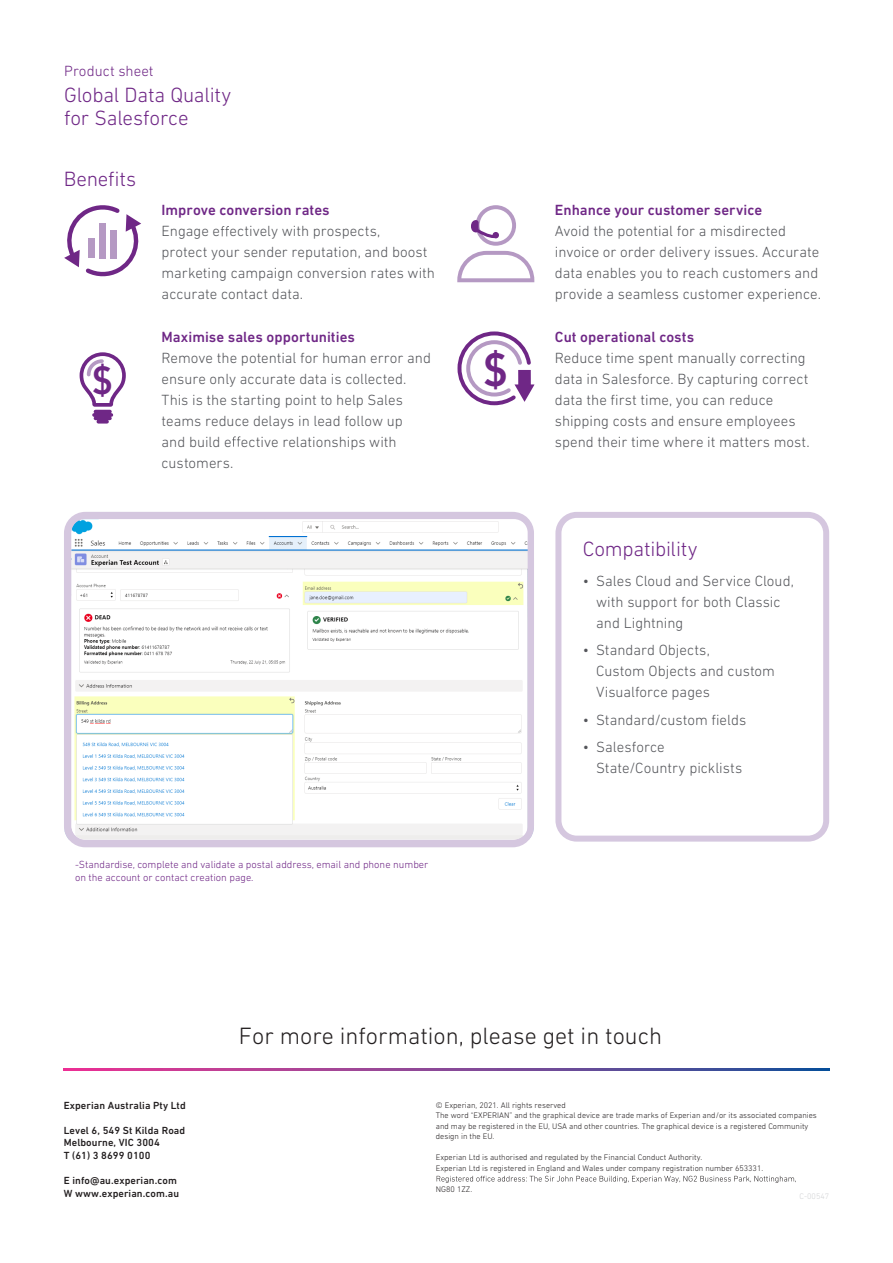
<style>
.page{position:relative;width:893px;height:1263px;background:#fff}
.page>*{position:absolute;margin:0;border:0;box-sizing:border-box;transform-origin:0 0}
.t1{font:500 48px "DIN Next LT Pro";color:#6f2786}
.t2{font:500 40.5px "DIN Next LT Pro";color:#6f2786}
.t3{font:300 24px "DIN Next LT Pro";color:#231f20}
.t4{font:300 21px/22.5px "DIN Next LT Pro";letter-spacing:-.01em;color:#6f2786}
.t5{font:300 15px/21px "DIN Next LT Pro";color:#54555a}
.t6{font:300 15px "DIN Next LT Pro";letter-spacing:.005em;color:#6f2786}
.t7{font:500 10.5px/12.6px "DIN Next LT Pro";letter-spacing:.01em;color:#231f20}
.t8{font:300 10.5px/12.6px "DIN Next W1 G";color:#6f2786}
.t9{font:300 10.5px "DIN Next LT Pro";letter-spacing:.015em;color:#6f2786}
.t10{font:300 8.25px/10.5px "DIN Next LT Pro";color:#231f20}
.t11{font:300 8.25px "DIN Next LT Pro";color:#d1d2d4}
.s1{font-weight:500;color:#6f2786}
</style>
<div class="page">
<svg style="left:64px;top:1069px;width:765px;height:1px"></svg>
<svg style="left:221px;top:226px;width:8px;height:10px"></svg>
<svg style="left:232px;top:436px;width:8px;height:11px"></svg>
<svg style="left:64px;top:206px;width:77px;height:69px"></svg>
<svg style="left:457px;top:205px;width:77px;height:77px"></svg>
<svg style="left:457px;top:331px;width:77px;height:74px"></svg>
<svg style="left:80px;top:352px;width:46px;height:55px"></svg>
<hr style="left:95px;top:410px;width:15px;height:3px;background:#6f2786">
<hr style="left:94px;top:413px;width:17px;height:4px;background:#6f2786">
<hr style="left:95px;top:416px;width:15px;height:4px;background:#6f2786">
<svg style="left:98px;top:420px;width:9px;height:4px"></svg>
<div style="left:64px;top:512px;width:470px;height:335px;border:8px solid #d5c7df;border-radius:17px"></div>
<div style="left:555px;top:512px;width:274px;height:330px;border:6px solid #d5c7df;border-radius:18px"></div>
<svg style="left:437px;top:1176px;width:359px;height:7px"></svg>
<img style="left:71px;top:519px;width:457px;height:320px">
<p class="t6" style="left:64px;top:62px;width:91px">Product sheet</p>
<p class="t4" style="left:64px;top:84px;width:169px">Global Data Quality for Salesforce</p>
<p class="t4" style="left:64px;top:167px;width:74px">Benefits</p>
<p class="t2" style="left:91px;top:357px;width:24px">$</p>
<p class="t5" style="left:162px;top:200px;width:275px"><span class="s1">Improve conversion rates<br></span>Engage e ectively with prospects,<br>protect your sender reputation, and boost marketing campaign conversion rates with accurate contact data.</p>
<p class="t5" style="left:162px;top:326px;width:271px"><span class="s1">Maximise sales opportunities<br></span>Remove the potential for human error and ensure only accurate data is collected.<br>This is the starting point to help Sales teams reduce delays in lead follow up<br>and build e ective relationships with customers.</p>
<p class="t1" style="left:482px;top:342px;width:28px">$</p>
<p class="t9" style="left:64px;top:856px;width:431px">- Standardise, complete and validate a postal address on the account or contact creation page.</p>
<p class="t8" style="left:75px;top:858px;width:355px">-Standardise, complete and validate a postal address, email and phone number on the account or contact creation page.</p>
<p class="t5" style="left:555px;top:200px;width:268px"><span class="s1">Enhance your customer service<br></span>Avoid the potential for a misdirected invoice or order delivery issues. Accurate data enables you to reach customers and provide a seamless customer experience.</p>
<p class="t5" style="left:555px;top:326px;width:256px"><span class="s1">Cut operational costs<br></span>Reduce time spent manually correcting data in Salesforce. By capturing correct data the first time, you can reduce shipping costs and ensure employees spend their time where it matters most.</p>
<p class="t4" style="left:583px;top:538px;width:116px">Compatibility</p>
<p class="t5" style="left:596px;top:570px;width:199px;text-indent:-14px">• Sales Cloud and Service Cloud, with support for both Classic and Lightning</p>
<p class="t5" style="left:596px;top:639px;width:180px;text-indent:-14px">• Standard Objects,<br>Custom Objects and custom<br>Visualforce pages</p>
<p class="t5" style="left:583px;top:709px;width:165px">• Standard/custom fields</p>
<p class="t5" style="left:596px;top:736px;width:148px;text-indent:-14px">• Salesforce<br>State/Country picklists</p>
<p class="t7" style="left:64px;top:1098px;width:124px">Experian Australia Pty Ltd</p>
<p class="t7" style="left:64px;top:1124px;width:123px">Level 6, 549 St Kilda Road<br>Melbourne, VIC 3004<br>T (61) 3 8699 0100</p>
<p class="t7" style="left:64px;top:1174px;width:117px">E info@au.experian.com<br>W www.experian.com.au</p>
<p class="t3" style="left:239px;top:1022px;width:425px">For more information, please get in touch</p>
<p class="t10" style="left:436px;top:1100px;width:382px">© Experian, 2021. All rights reserved<br>The word “EXPERIAN” and the graphical device are trade marks of Experian and/or its associated companies and may be registered in the EU, USA and other countries. The graphical device is a registered Community design in the EU.</p>
<p class="t10" style="left:436px;top:1152px;width:329px">Experian Ltd is authorised and regulated by the Financial Conduct Authority.<br>Experian Ltd is registered in England and Wales under company registration number 653331.</p>
<p class="t10" style="left:436px;top:1184px;width:38px">NG80 1ZZ.</p>
<p class="t11" style="left:800px;top:1192px;width:31px">C-00547</p>
</div>
